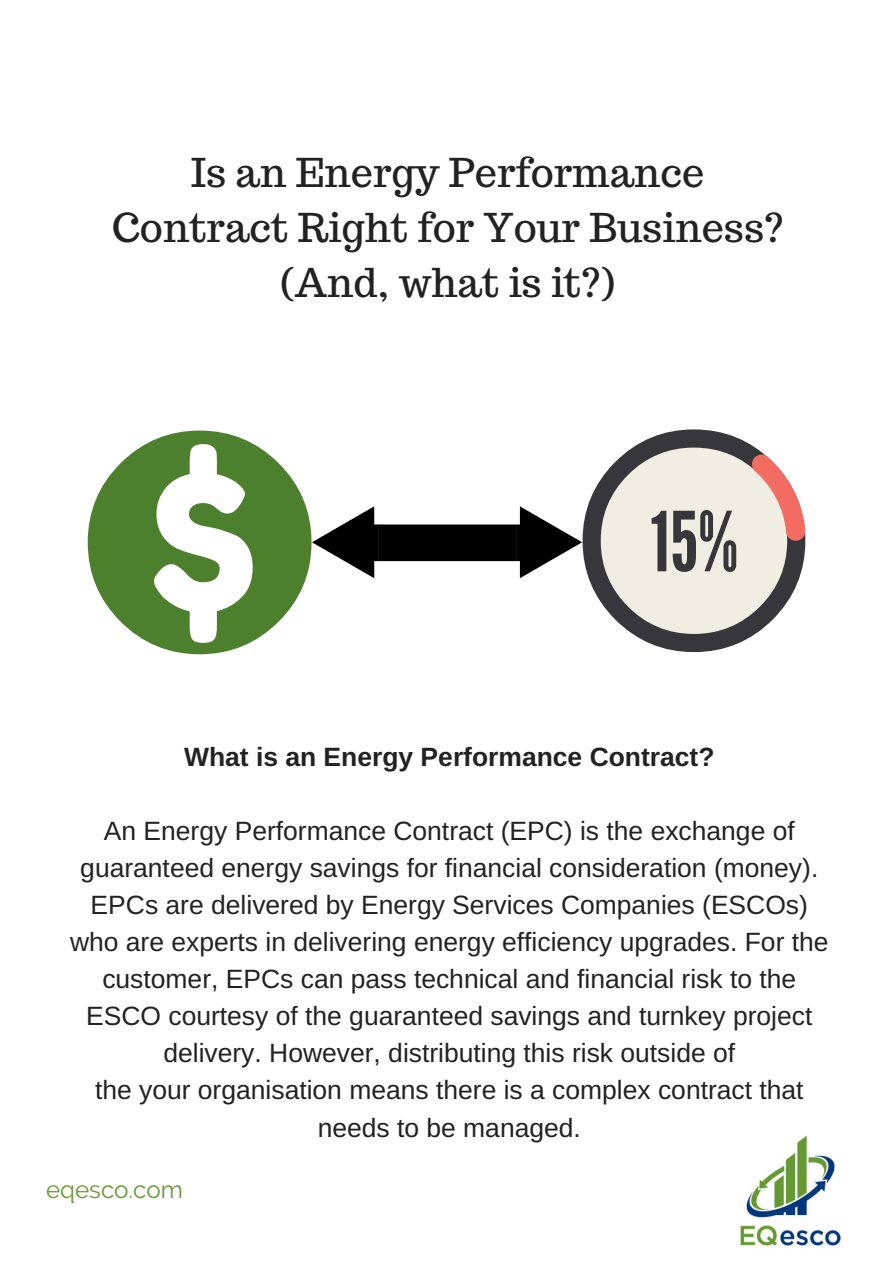
<style>
.page{position:relative;width:893px;height:1263px;background:#fff}
.page>*{position:absolute;margin:0;border:0;box-sizing:border-box;transform-origin:0 0}
.t1{font:39.6px/55.1px "Trocchi";color:#222;text-align:center}
.t2{font:26.4px/37px "Arimo";color:#222;text-align:center}
.t3{font:700 26.4px "Arimo";color:#222}
.t4{font:24.15px "Raleway";color:#669934}
</style>
<div class="page">
<svg style="left:88px;top:431px;width:223px;height:223px;fill:#4c802d"></svg>
<svg style="left:154px;top:444px;width:99px;height:199px"></svg>
<svg style="left:582px;top:429px;width:174px;height:223px"></svg>
<svg style="left:600px;top:448px;width:205px;height:186px;background:#cac3bb"></svg>
<svg style="left:312px;top:506px;width:270px;height:72px"></svg>
<img style="left:740px;top:1135px;width:101px;height:111px">
<h1 class="t1" style="left:112px;top:144px;width:673px">Is an Energy Performance<br>Contract Right for Your Business? (And, what is it?)</h1>
<p class="t3" style="left:184px;top:742px;width:532px">What is an Energy Performance Contract?</p>
<p class="t2" style="left:70px;top:812px;width:760px">An Energy Performance Contract (EPC) is the exchange of guaranteed energy savings for financial consideration (money).<br>EPCs are delivered by Energy Services Companies (ESCOs) who are experts in delivering energy efficiency upgrades. For the customer, EPCs can pass technical and financial risk to the ESCO courtesy of the guaranteed savings and turnkey project delivery. However, distributing this risk outside of<br>the your organisation means there is a complex contract that needs to be managed.</p>
<p class="t4" style="left:46px;top:1176px;width:138px">eqesco.com</p>
</div>
